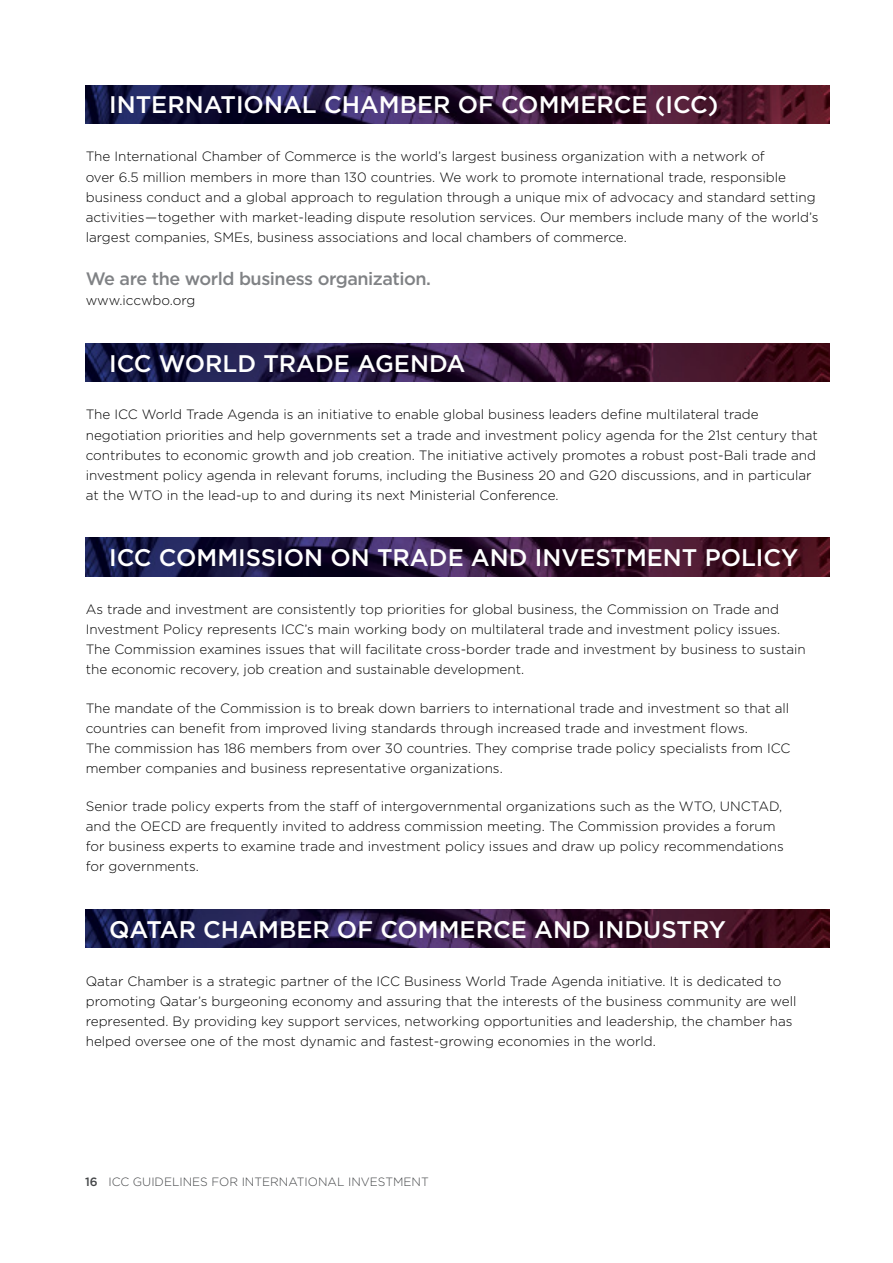
<style>
.page{position:relative;width:893px;height:1263px;background:#fff}
.page>*{position:absolute;margin:0;border:0;box-sizing:border-box;transform-origin:0 0}
.t1{font:500 24px "Gotham";color:#fff}
.t2{font:500 18px "Gotham";letter-spacing:-.025em;color:#808285}
.t3{font:300 13.5px/20.1px "Gotham";color:#000}
.t4{font:300 12px "Gotham";color:#444648}
.s1{font-weight:500}
</style>
<div class="page">
<img style="left:86px;top:85px;width:744px;height:38px">
<img style="left:86px;top:343px;width:744px;height:38px">
<img style="left:86px;top:538px;width:744px;height:38px">
<img style="left:86px;top:909px;width:744px;height:38px">
<h1 class="t1" style="left:109px;top:89px;width:611px">INTERNATIONAL CHAMBER OF COMMERCE (ICC)</h1>
<p class="t3" style="left:86px;top:146px;width:734px">The International Chamber of Commerce is the world’s largest business organization with a network of<br>over 6.5 million members in more than 130 countries. We work to promote international trade, responsible business conduct and a global approach to regulation through a unique mix of advocacy and standard setting activities—together with market-leading dispute resolution services. Our members include many of the world’s largest companies, SMEs, business associations and local chambers of commerce.</p>
<h2 class="t2" style="left:86px;top:267px;width:347px">We are the world business organization.</h2>
<p class="t3" style="left:86px;top:290px;width:111px">www.iccwbo.org</p>
<h1 class="t1" style="left:109px;top:347px;width:358px">ICC WORLD TRADE AGENDA</h1>
<p class="t3" style="left:86px;top:404px;width:734px">The ICC World Trade Agenda is an initiative to enable global business leaders define multilateral trade negotiation priorities and help governments set a trade and investment policy agenda for the 21st century that contributes to economic growth and job creation. The initiative actively promotes a robust post-Bali trade and investment policy agenda in relevant forums, including the Business 20 and G20 discussions, and in particular at the WTO in the lead-up to and during its next Ministerial Conference.</p>
<h1 class="t1" style="left:109px;top:542px;width:691px">ICC COMMISSION ON TRADE AND INVESTMENT POLICY</h1>
<p class="t3" style="left:86px;top:599px;width:721px">As trade and investment are consistently top priorities for global business, the Commission on Trade and Investment Policy represents ICC’s main working body on multilateral trade and investment policy issues.<br>The Commission examines issues that will facilitate cross-border trade and investment by business to sustain the economic recovery, job creation and sustainable development.</p>
<p class="t3" style="left:86px;top:697px;width:706px">The mandate of the Commission is to break down barriers to international trade and investment so that all countries can benefit from improved living standards through increased trade and investment flows.<br>The commission has 186 members from over 30 countries. They comprise trade policy specialists from ICC member companies and business representative organizations.</p>
<p class="t3" style="left:86px;top:796px;width:699px">Senior trade policy experts from the staff of intergovernmental organizations such as the WTO, UNCTAD, and the OECD are frequently invited to address commission meeting. The Commission provides a forum for business experts to examine trade and investment policy issues and draw up policy recommendations for governments.</p>
<h1 class="t1" style="left:109px;top:913px;width:618px">QATAR CHAMBER OF COMMERCE AND INDUSTRY</h1>
<p class="t3" style="left:86px;top:970px;width:712px">Qatar Chamber is a strategic partner of the ICC Business World Trade Agenda initiative. It is dedicated to promoting Qatar’s burgeoning economy and assuring that the interests of the business community are well represented. By providing key support services, networking opportunities and leadership, the chamber has helped oversee one of the most dynamic and fastest-growing economies in the world.</p>
<p class="t4" style="left:85px;top:1174px;width:345px"><span class="s1">16</span> ICC GUIDELINES FOR INTERNATIONAL INVESTMENT</p>
</div>
